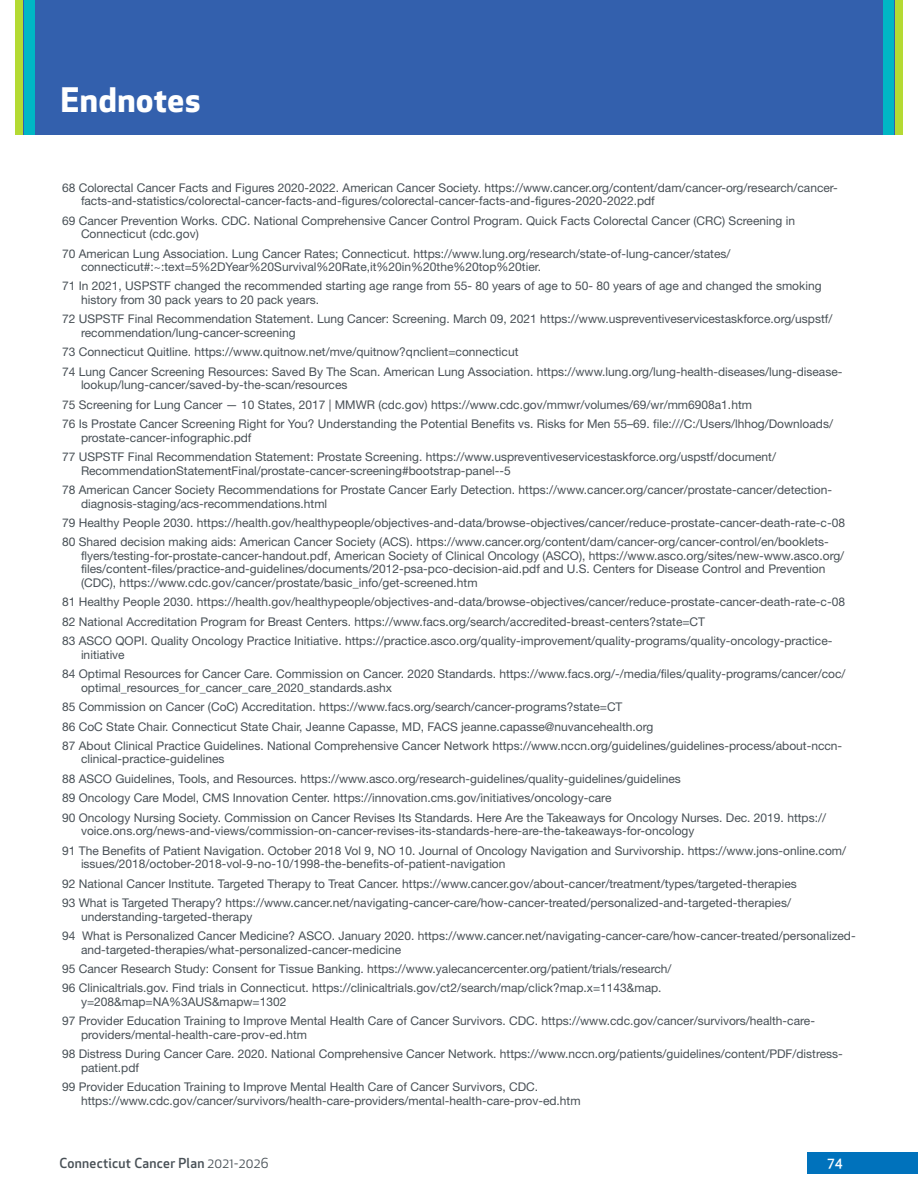
<style>
.page{position:relative;width:918px;height:1188px;background:#fff}
.page>*{position:absolute;margin:0;border:0;box-sizing:border-box;transform-origin:0 0}
.t1{font:700 33px "Apex New";letter-spacing:.02em;color:#fff}
.t2{font:500 13.5px "Apex New";letter-spacing:.02em;color:#485056}
.t3{font:500 13.2px "Apex New";color:#fff}
.t4{font:12px/19.5px "Helvetica Neue LT Std";color:#485056}
.s1{font-weight:400}
</style>
<div class="page">
<div style="left:15px;top:0;width:888px;height:135px;background:#3360ad"></div>
<div style="left:15px;top:0;width:8px;height:135px;background:#b4da33"></div>
<div style="left:24px;top:0;width:11px;height:135px;background:#00b7c5"></div>
<div style="left:895px;top:0;width:8px;height:135px;background:#b4da33"></div>
<div style="left:883px;top:0;width:11px;height:135px;background:#00b7c5"></div>
<div style="left:808px;top:1152px;width:110px;height:22px;background:#0072bc"></div>
<h1 class="t1" style="left:61px;top:76px;width:141px">Endnotes</h1>
<p class="t4" style="left:81px;top:180px;width:758px;line-height:13.5px;text-indent:-19px">68 Colorectal Cancer Facts and Figures 2020-2022. American Cancer Society. https://www.cancer.org/content/dam/cancer-org/research/cancer&shy;facts-and-statistics/colorectal-cancer-facts-and-figures/colorectal-cancer-facts-and-figures-2020-2022.pdf</p>
<p class="t4" style="left:81px;top:213px;width:716px;line-height:13.5px;text-indent:-19px">69 Cancer Prevention Works. CDC. National Comprehensive Cancer Control Program. Quick Facts Colorectal Cancer (CRC) Screening in<br>Connecticut (cdc.gov)</p>
<p class="t4" style="left:81px;top:246px;width:651px;line-height:13.5px;text-indent:-19px">70 American Lung Association. Lung Cancer Rates; Connecticut. https://www.lung.org/research/state-of-lung-cancer/states/ connecticut#:~:text=5%2DYear%20Survival%20Rate,it%20in%20the%20top%20tier.</p>
<p class="t4" style="left:81px;top:279px;width:742px;line-height:13.5px;text-indent:-19px">71 In 2021, USPSTF changed the recommended starting age range from 55- 80 years of age to 50- 80 years of age and changed the smoking history from 30 pack years to 20 pack years.</p>
<p class="t4" style="left:81px;top:312px;width:753px;line-height:13.5px;text-indent:-19px">72 USPSTF Final Recommendation Statement. Lung Cancer: Screening. March 09, 2021 https://www.uspreventiveservicestaskforce.org/uspstf/ recommendation/lung-cancer-screening</p>
<p class="t4" style="left:62px;top:342px;width:782px">73 Connecticut Quitline. https://www.quitnow.net/mve/quitnow?qnclient=connecticut<br>74 Lung Cancer Screening Resources: Saved By The Scan. American Lung Association. https://www.lung.org/lung-health-diseases/lung-disease-</p>
<p class="t4" style="left:62px;top:375px;width:772px;text-indent:19px">lookup/lung-cancer/saved-by-the-scan/resources<br>75 Screening for Lung Cancer — 10 States, 2017 | MMWR (cdc.gov) https://www.cdc.gov/mmwr/volumes/69/wr/mm6908a1.htm<br>76 Is Prostate Cancer Screening Right for You? Understanding the Potential Benefits vs. Risks for Men 55–69. file:///C:/Users/lhhog/Downloads/</p>
<p class="t4" style="left:62px;top:427px;width:715px;text-indent:19px">prostate-cancer-infographic.pdf<br>77 USPSTF Final Recommendation Statement: Prostate Screening. https://www.uspreventiveservicestaskforce.org/uspstf/document/</p>
<p class="t4" style="left:62px;top:460px;width:771px;text-indent:19px">RecommendationStatementFinal/prostate-cancer-screening#bootstrap-panel--5<br>78 American Cancer Society Recommendations for Prostate Cancer Early Detection. https://www.cancer.org/cancer/prostate-cancer/detection-</p>
<p class="t4" style="left:62px;top:493px;width:784px;text-indent:19px">diagnosis-staging/acs-recommendations.html<br>79 Healthy People 2030. https://health.gov/healthypeople/objectives-and-data/browse-objectives/cancer/reduce-prostate-cancer-death-rate-c-08<br>80 Shared decision making aids: American Cancer Society (ACS). https://www.cancer.org/content/dam/cancer-org/cancer-control/en/booklets-</p>
<p class="t4" style="left:81px;top:549px;width:765px;line-height:13.5px">flyers/testing-for-prostate-cancer-handout.pdf, American Society of Clinical Oncology (ASCO), https://www.asco.org/sites/new-www.asco.org/ files/content-files/practice-and-guidelines/documents/2012-psa-pco-decision-aid.pdf and U.S. Centers for Disease Control and Prevention (CDC), https://www.cdc.gov/cancer/prostate/basic_info/get-screened.htm</p>
<p class="t4" style="left:62px;top:592px;width:784px">81 Healthy People 2030. https://health.gov/healthypeople/objectives-and-data/browse-objectives/cancer/reduce-prostate-cancer-death-rate-c-08<br>82 National Accreditation Program for Breast Centers. https://www.facs.org/search/accredited-breast-centers?state=CT<br>83 ASCO QOPI. Quality Oncology Practice Initiative. https://practice.asco.org/quality-improvement/quality-programs/quality-oncology-practice-</p>
<p class="t4" style="left:62px;top:645px;width:785px;text-indent:19px">initiative<br>84 Optimal Resources for Cancer Care. Commission on Cancer. 2020 Standards. https://www.facs.org/-/media/files/quality-programs/cancer/coc/</p>
<p class="t4" style="left:62px;top:677px;width:782px;text-indent:19px">optimal_resources_for_cancer_care_2020_standards.ashx<br>85 Commission on Cancer (CoC) Accreditation. https://www.facs.org/search/cancer-programs?state=CT<br>86 CoC State Chair. Connecticut State Chair, Jeanne Capasse, MD, FACS jeanne.capasse@nuvancehealth.org<br>87 About Clinical Practice Guidelines. National Comprehensive Cancer Network https://www.nccn.org/guidelines/guidelines-process/about-nccn-</p>
<p class="t4" style="left:62px;top:749px;width:765px;text-indent:19px">clinical-practice-guidelines<br>88 ASCO Guidelines, Tools, and Resources. https://www.asco.org/research-guidelines/quality-guidelines/guidelines<br>89 Oncology Care Model, CMS Innovation Center. https://innovation.cms.gov/initiatives/oncology-care<br>90 Oncology Nursing Society. Commission on Cancer Revises Its Standards. Here Are the Takeaways for Oncology Nurses. Dec. 2019. https://</p>
<p class="t4" style="left:62px;top:821px;width:786px;text-indent:19px">voice.ons.org/news-and-views/commission-on-cancer-revises-its-standards-here-are-the-takeaways-for-oncology<br>91 The Benefits of Patient Navigation. October 2018 Vol 9, NO 10. Journal of Oncology Navigation and Survivorship. https://www.jons-online.com/</p>
<p class="t4" style="left:62px;top:854px;width:736px;text-indent:19px">issues/2018/october-2018-vol-9-no-10/1998-the-benefits-of-patient-navigation<br>92 National Cancer Institute. Targeted Therapy to Treat Cancer. https://www.cancer.gov/about-cancer/treatment/types/targeted-therapies<br>93 What is Targeted Therapy? https://www.cancer.net/navigating-cancer-care/how-cancer-treated/personalized-and-targeted-therapies/</p>
<p class="t4" style="left:62px;top:906px;width:795px;text-indent:19px">understanding-targeted-therapy<br>94 What is Personalized Cancer Medicine? ASCO. January 2020. https://www.cancer.net/navigating-cancer-care/how-cancer-treated/personalized-</p>
<p class="t4" style="left:62px;top:939px;width:611px;text-indent:19px">and-targeted-therapies/what-personalized-cancer-medicine<br>95 Cancer Research Study: Consent for Tissue Banking. https://www.yalecancercenter.org/patient/trials/research/<br>96 Clinicaltrials.gov. Find trials in Connecticut. https://clinicaltrials.gov/ct2/search/map/click?map.x=1143&amp;map.</p>
<p class="t4" style="left:62px;top:992px;width:754px;text-indent:19px">y=208&amp;map=NA%3AUS&amp;mapw=1302<br>97 Provider Education Training to Improve Mental Health Care of Cancer Survivors. CDC. https://www.cdc.gov/cancer/survivors/health-care-</p>
<p class="t4" style="left:62px;top:1025px;width:782px;text-indent:19px">providers/mental-health-care-prov-ed.htm<br>98 Distress During Cancer Care. 2020. National Comprehensive Cancer Network. https://www.nccn.org/patients/guidelines/content/PDF/distress-</p>
<p class="t4" style="left:62px;top:1058px;width:478px;text-indent:19px">patient.pdf<br>99 Provider Education Training to Improve Mental Health Care of Cancer Survivors, CDC.</p>
<p class="t4" style="left:81px;top:1091px;width:501px">https://www.cdc.gov/cancer/survivors/health-care-providers/mental-health-care-prov-ed.htm</p>
<p class="t2" style="left:59px;top:1154px;width:211px">Connecticut Cancer Plan <span class="s1">2021-2026</span></p>
<p class="t3" style="left:828px;top:1153px;width:17px">74</p>
</div>
